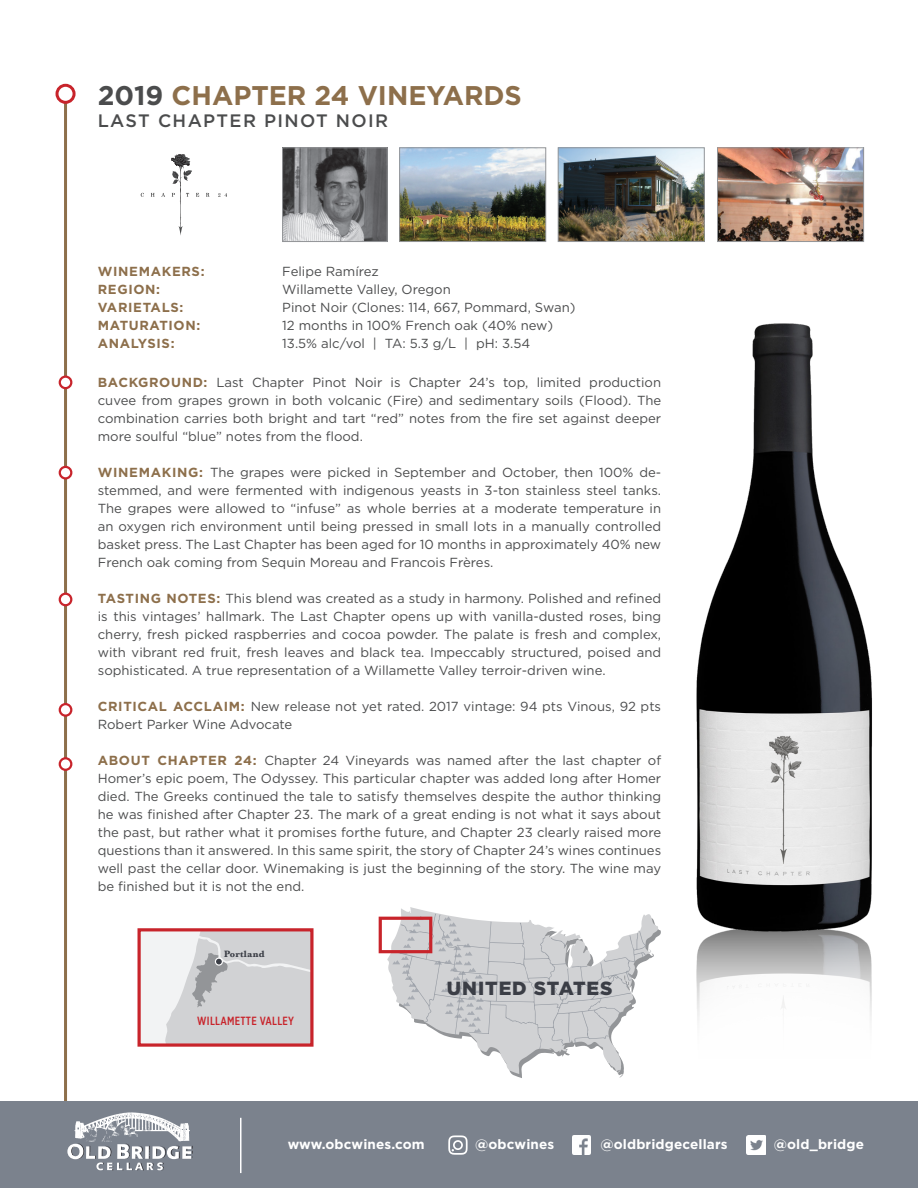
<style>
.page{position:relative;width:918px;height:1188px;background:#fff}
.page>*{position:absolute;margin:0;border:0;box-sizing:border-box;transform-origin:0 0}
.t1{font:700 27px "Gotham";color:#8d6f4b}
.t2{font:900 19.05px "Gotham";letter-spacing:.05em;color:#3b3e46}
.t3{font:500 18px "Gotham";letter-spacing:.075em;color:#4b4c4d}
.space{font:700 13.5px "Gotham";letter-spacing:.01em;color:#fff}
.Tasting_Notes_Paragr{font:13.2px/18px "Gotham";color:#4b4c4d;text-align:justify}
.Tasting_Notes_Paragr-2{font:700 13.2px "Gotham";letter-spacing:.05em;color:#8d6f4b}
.t4{font:500 11.85px "Gotham X Narrow";letter-spacing:.025em;color:#c8242b}
.t5{font:700 9.45px "Baskerville";letter-spacing:.025em;color:#3b3e46}
.s1{color:#4b4c4d}
.s2{font-weight:700;color:#8d6f4b}
</style>
<div class="page">
<svg style="left:141px;top:154px;width:86px;height:81px"></svg>
<hr style="left:64px;top:85px;width:3px;height:1026px;background:#8d6f4b">
<img style="left:284px;top:149px;width:102px;height:91px">
<div style="left:282px;top:147px;width:106px;height:95px;border:1px solid #939598"></div>
<img style="left:560px;top:149px;width:143px;height:91px">
<div style="left:558px;top:147px;width:147px;height:95px;border:1px solid #939598"></div>
<img style="left:401px;top:149px;width:143px;height:91px">
<div style="left:399px;top:147px;width:147px;height:95px;border:1px solid #939598"></div>
<div style="left:57px;top:85px;width:17px;height:17px;background:#fff;border-radius:50%"></div>
<div style="left:56px;top:84px;width:20px;height:20px;border:3px solid #c8242b;border-radius:50%"></div>
<img style="left:719px;top:149px;width:143px;height:91px">
<div style="left:717px;top:147px;width:147px;height:95px;border:1px solid #939598"></div>
<div style="left:60px;top:467px;width:11px;height:11px;background:#fff;border-radius:50%"></div>
<div style="left:59px;top:466px;width:13px;height:14px;border:2px solid #c8242b;border-radius:50%"></div>
<div style="left:60px;top:704px;width:11px;height:12px;background:#fff;border-radius:50%"></div>
<div style="left:59px;top:703px;width:13px;height:14px;border:2px solid #c8242b;border-radius:50%"></div>
<div style="left:60px;top:758px;width:11px;height:12px;background:#fff;border-radius:50%"></div>
<div style="left:59px;top:757px;width:13px;height:14px;border:2px solid #c8242b;border-radius:50%"></div>
<div style="left:60px;top:377px;width:11px;height:11px;background:#fff;border-radius:50%"></div>
<div style="left:59px;top:376px;width:13px;height:13px;border:2px solid #c8242b;border-radius:50%"></div>
<div style="left:60px;top:594px;width:11px;height:11px;background:#fff;border-radius:50%"></div>
<div style="left:59px;top:593px;width:13px;height:13px;border:2px solid #c8242b;border-radius:50%"></div>
<div style="left:139px;top:930px;width:173px;height:115px;background:#f2f3f4"></div>
<svg style="left:165px;top:932px;width:145px;height:111px;background:#d2d3d5"></svg>
<div style="left:215px;top:958px;width:7px;height:7px;background:#3b3e46;border-radius:50%"></div>
<div style="left:215px;top:958px;width:8px;height:8px;border:1px solid #fff;border-radius:50%"></div>
<div style="left:138px;top:928px;width:176px;height:119px;border:3px solid #c8242b"></div>
<svg style="left:387px;top:907px;width:269px;height:167px"></svg>
<svg style="left:392px;top:914px;width:254px;height:135px"></svg>
<div style="left:379px;top:917px;width:53px;height:36px;border:3px solid #c8242b"></div>
<div style="left:0;top:1102px;width:918px;height:86px;background:#7b828d"></div>
<img style="left:572px;top:1136px;width:19px;height:18px">
<img style="left:747px;top:1135px;width:19px;height:20px">
<svg style="left:448px;top:1135px;width:20px;height:20px"></svg>
<svg style="left:67px;top:1145px;width:4px;height:13px"></svg>
<img style="left:74px;top:1112px;width:115px;height:30px">
<img style="left:71px;top:1144px;width:122px;height:27px">
<hr style="left:240px;top:1118px;width:2px;height:55px;background:#fff">
<img style="left:656px;top:926px;width:216px;height:95px">
<img style="left:668px;top:323px;width:204px;height:608px">
<p class="t1" style="left:98px;top:79px;width:425px"><span class="s1">2019</span> CHAPTER 24 VINEYARDS</p>
<p class="t3" style="left:98px;top:110px;width:292px">LAST CHAPTER PINOT NOIR</p>
<p class="Tasting_Notes_Paragr-2" style="left:98px;top:263px;width:108px">WINEMAKERS:</p>
<p class="Tasting_Notes_Paragr" style="left:282px;top:262px;width:98px">Felipe Ramírez</p>
<p class="Tasting_Notes_Paragr-2" style="left:98px;top:281px;width:64px">REGION:</p>
<p class="Tasting_Notes_Paragr" style="left:282px;top:280px;width:170px">Willamette Valley, Oregon</p>
<p class="Tasting_Notes_Paragr-2" style="left:98px;top:299px;width:87px">VARIETALS:</p>
<p class="Tasting_Notes_Paragr" style="left:282px;top:298px;width:295px">Pinot Noir (Clones: 114, 667, Pommard, Swan)</p>
<p class="Tasting_Notes_Paragr-2" style="left:98px;top:317px;width:104px">MATURATION:</p>
<p class="Tasting_Notes_Paragr" style="left:282px;top:316px;width:273px">12 months in 100% French oak (40% new)</p>
<p class="Tasting_Notes_Paragr-2" style="left:98px;top:335px;width:78px">ANALYSIS:</p>
<p class="Tasting_Notes_Paragr" style="left:282px;top:334px;width:249px">13.5% alc/vol | TA: 5.3 g/L | pH: 3.54</p>
<p class="Tasting_Notes_Paragr" style="left:98px;top:373px;width:565px"><span class="s2">BACKGROUND:</span> Last Chapter Pinot Noir is Chapter 24’s top, limited production cuvee from grapes grown in both volcanic (Fire) and sedimentary soils (Flood). The combination carries both bright and tart “red” notes from the fire set against deeper more soulful “blue” notes from the flood.</p>
<p class="Tasting_Notes_Paragr" style="left:98px;top:463px;width:565px"><span class="s2">WINEMAKING:</span> The grapes were picked in September and October, then 100% de&shy;stemmed, and were fermented with indigenous yeasts in 3-ton stainless steel tanks.<br>The grapes were allowed to “infuse” as whole berries at a moderate temperature in an oxygen rich environment until being pressed in small lots in a manually controlled basket press. The Last Chapter has been aged for 10 months in approximately 40% new French oak coming from Sequin Moreau and Francois Frères.</p>
<p class="Tasting_Notes_Paragr" style="left:98px;top:589px;width:565px"><span class="s2">TASTING NOTES:</span> This blend was created as a study in harmony. Polished and refined is this vintages’ hallmark. The Last Chapter opens up with vanilla-dusted roses, bing cherry, fresh picked raspberries and cocoa powder. The palate is fresh and complex, with vibrant red fruit, fresh leaves and black tea. Impeccably structured, poised and sophisticated. A true representation of a Willamette Valley terroir-driven wine.</p>
<p class="Tasting_Notes_Paragr" style="left:98px;top:697px;width:565px"><span class="s2">CRITICAL ACCLAIM:</span> New release not yet rated. 2017 vintage: 94 pts Vinous, 92 pts<br>Robert Parker Wine Advocate</p>
<p class="Tasting_Notes_Paragr" style="left:98px;top:751px;width:565px"><span class="s2">ABOUT CHAPTER 24:</span> Chapter 24 Vineyards was named after the last chapter of Homer’s epic poem, The Odyssey. This particular chapter was added long after Homer died. The Greeks continued the tale to satisfy themselves despite the author thinking he was finished after Chapter 23. The mark of a great ending is not what it says about the past, but rather what it promises forthe future, and Chapter 23 clearly raised more questions than it answered. In this same spirit, the story of Chapter 24’s wines continues well past the cellar door. Winemaking is just the beginning of the story. The wine may be finished but it is not the end.</p>
<p class="t5" style="left:224px;top:948px;width:42px">Portland</p>
<p class="t4" style="left:197px;top:1013px;width:98px">WILLAMETTE VALLEY</p>
<p class="t2" style="left:447px;top:976px;width:167px">UNITED STATES</p>
<p class="space" style="left:288px;top:1136px;width:139px">www.obcwines.com</p>
<p class="space" style="left:475px;top:1136px;width:81px">@obcwines</p>
<p class="space" style="left:600px;top:1136px;width:129px">@oldbridgecellars</p>
<p class="space" style="left:774px;top:1136px;width:92px">@old_bridge</p>
</div>
